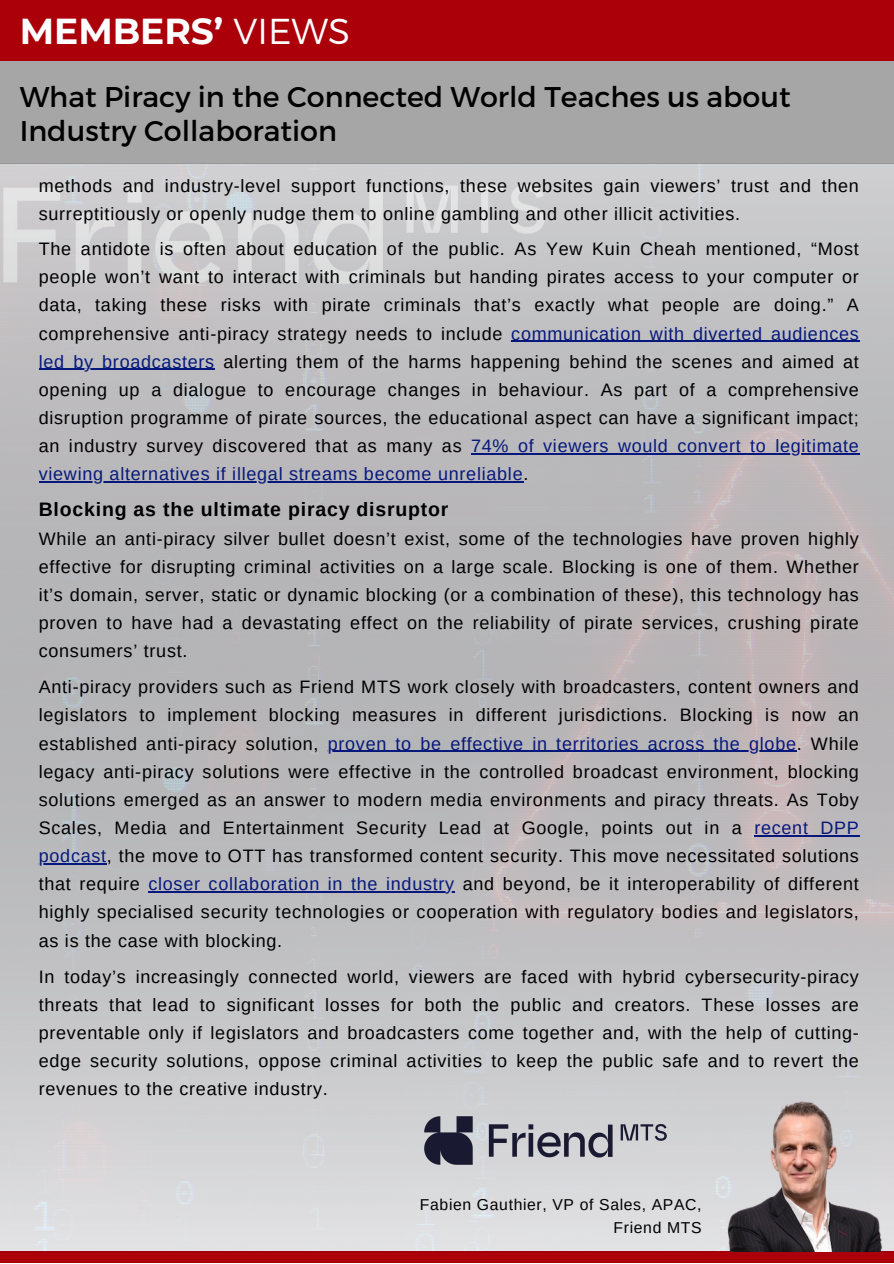
<style>
.page{position:relative;width:894px;height:1264px;background:#fff}
.page>*{position:absolute;margin:0;border:0;box-sizing:border-box;transform-origin:0 0}
.t1{font:700 36px "Montserrat";color:#fff}
.t2{font:28.5px/33.8px "Montserrat";color:#000}
.t3{font:700 19.5px "Arimo";letter-spacing:.04em;color:#000}
.t4{font:18px/28.2px "Arimo";letter-spacing:.04em;color:#000;text-align:justify}
.t5{font:18px "Arimo";letter-spacing:.04em;color:#06187b}
.t6{font:15.75px/23.7px "Arimo";letter-spacing:.04em;color:#000;text-align:right}
.s1{font-weight:300}
.s2{color:#06187b}
.s3{color:#000}
</style>
<div class="page">
<div style="left:0;top:0;width:893px;height:62px;background:#ab000a"></div>
<div style="left:0;top:1251px;width:893px;height:11px;background:#ab000a"></div>
<div style="left:0;top:62px;width:893px;height:102px;background:#a6a6a6"></div>
<img style="left:0;top:164px;width:893px;height:1087px">
<hr style="left:511px;top:341px;width:348px;height:1px;background:#06187b">
<hr style="left:43px;top:369px;width:172px;height:1px;background:#06187b">
<hr style="left:471px;top:453px;width:388px;height:1px;background:#06187b">
<hr style="left:39px;top:481px;width:484px;height:1px;background:#06187b">
<hr style="left:327px;top:750px;width:469px;height:1px;background:#06187b">
<hr style="left:754px;top:835px;width:105px;height:1px;background:#06187b">
<hr style="left:39px;top:863px;width:68px;height:1px;background:#06187b">
<hr style="left:148px;top:891px;width:307px;height:1px;background:#06187b">
<img style="left:708px;top:1083px;width:185px;height:168px">
<img style="left:408px;top:1100px;width:274px;height:80px">
<p class="t1" style="left:20px;top:9px;width:332px">MEMBERS’ <span class="s1">VIEWS</span></p>
<p class="t2" style="left:20px;top:79px;width:772px">What Piracy in the Connected World Teaches us about<br>Industry Collaboration</p>
<p class="t4" style="left:39px;top:172px;width:821px">methods and industry-level support functions, these websites gain viewers’ trust and then surreptitiously or openly nudge them to online gambling and other illicit activities.</p>
<h1 class="t4" style="left:39px;top:235px;width:821px">The antidote is often about education of the public. As Yew Kuin Cheah mentioned, “Most people won’t want to interact with criminals but handing pirates access to your computer or data, taking these risks with pirate criminals that’s exactly what people are doing.” A comprehensive anti-piracy strategy needs to include <span class="s2">communication with diverted audiences led by broadcasters</span> alerting them of the harms happening behind the scenes and aimed at</h1>
<p class="t4" style="left:39px;top:375px;width:821px">opening up a dialogue to encourage changes in behaviour. As part of a comprehensive disruption programme of pirate sources, the educational aspect can have a significant impact; an industry survey discovered that as many as</p>
<h2 class="t5" style="left:471px;top:436px;width:389px">74% of viewers would convert to legitimate</h2>
<p class="t5" style="left:39px;top:464px;width:491px">viewing alternatives if illegal streams become unreliable<span class="s3">.</span></p>
<p class="t3" style="left:39px;top:498px;width:411px">Blocking as the ultimate piracy disruptor</p>
<p class="t4" style="left:39px;top:524px;width:821px">While an anti-piracy silver bullet doesn’t exist, some of the technologies have proven highly effective for disrupting criminal activities on a large scale. Blocking is one of them. Whether it’s domain, server, static or dynamic blocking (or a combination of these), this technology has proven to have had a devastating effect on the reliability of pirate services, crushing pirate consumers’ trust.</p>
<p class="t4" style="left:39px;top:673px;width:821px">Anti-piracy providers such as Friend MTS work closely with broadcasters, content owners and legislators to implement blocking measures in different jurisdictions. Blocking is now an established anti-piracy solution,</p>
<p class="t4" style="left:39px;top:729px;width:821px;text-indent:289px"><span class="s2">proven to be effective in territories across the globe</span>. While legacy anti-piracy solutions were effective in the controlled broadcast environment, blocking solutions emerged as an answer to modern media environments and piracy threats. As Toby Scales, Media and Entertainment Security Lead at Google, points out in a <span class="s2">recent DPP</span></p>
<p class="t4" style="left:39px;top:841px;width:821px"><span class="s2">podcast</span>, the move to OTT has transformed content security. This move necessitated solutions that require</p>
<p class="t4" style="left:39px;top:869px;width:821px;text-indent:110px"><span class="s2">closer collaboration in the industry</span> and beyond, be it interoperability of different highly specialised security technologies or cooperation with regulatory bodies and legislators, as is the case with blocking.</p>
<p class="t4" style="left:39px;top:962px;width:821px">In today’s increasingly connected world, viewers are faced with hybrid cybersecurity-piracy threats that lead to significant losses for both the public and creators. These losses are preventable only if legislators and broadcasters come together and, with the help of cutting&shy;edge security solutions, oppose criminal activities to keep the public safe and to revert the revenues to the creative industry.</p>
<p class="t6" style="left:420px;top:1192px;width:283px">Fabien Gauthier, VP of Sales, APAC,<br>Friend MTS</p>
</div>
